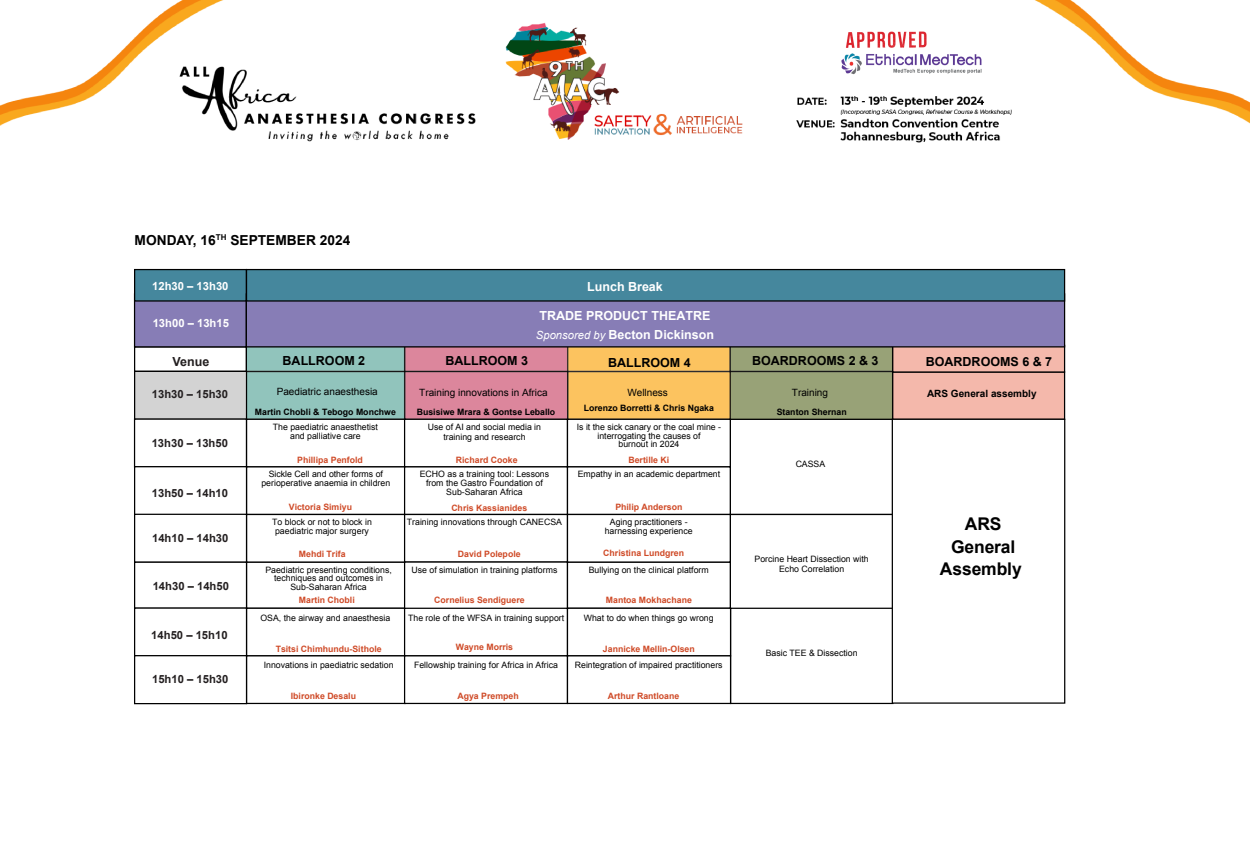
<style>
.page{position:relative;width:1250px;height:857px;background:#fff}
.page>*{position:absolute;margin:0;border:0;box-sizing:border-box;transform-origin:0 0}
.t1{font:700 17.5px/22.5px "Arial";letter-spacing:-.005em;color:#000;text-align:center}
.t2{font:700 13.75px "Arial";color:#000}
.t3{font:700 12.5px "Arial";color:#fff}
.t4{font:700 12.5px "Arial";color:#000}
.t5{font:700 12.5px "Arial";color:#231f20}
.t6{font:700 11.25px "Arial";color:#231f20}
.t7{font:700 11.25px "Arial";color:#fff}
.t8{font:10px "Arial";color:#000}
.t9{font:700 10px "Arial";color:#000}
.t10{font:8.75px/8.8px "Arial";color:#000;text-align:center}
.t11{font:700 8.75px "Arial";color:#cf4a27}
.t12{font:700 8.75px "Arial";color:#000}
.s1{font-weight:400;font-style:italic;font-size:11.25px}
</style>
<div class="page">
<div style="left:892px;top:371px;width:173px;height:49px;background:#f4b8ab;border:1px solid #000"></div>
<div style="left:892px;top:344px;width:173px;height:28px;background:#f4b8ab"></div>
<div style="left:730px;top:513px;width:163px;height:97px;border:1px solid #000"></div>
<div style="left:731px;top:608px;width:162px;height:95px;background:#fff"></div>
<div style="left:730px;top:607px;width:163px;height:96px;border:1px solid #000"></div>
<div style="left:246px;top:561px;width:160px;height:47px;border:1px solid #000"></div>
<div style="left:730px;top:371px;width:163px;height:48px;background:#98a277"></div>
<div style="left:730px;top:371px;width:163px;height:49px;border:1px solid #000"></div>
<div style="left:568px;top:371px;width:162px;height:48px;background:#fcc35f"></div>
<div style="left:567px;top:371px;width:164px;height:49px;border:1px solid #000"></div>
<svg style="left:246px;top:345px;width:159px;height:27px;background:#8bbbb4"></svg>
<div style="left:405px;top:346px;width:163px;height:25px;background:#dc869c"></div>
<div style="left:568px;top:346px;width:162px;height:25px;background:#fcc35f"></div>
<div style="left:567px;top:345px;width:164px;height:27px;border:1px solid #231f20"></div>
<div style="left:730px;top:346px;width:163px;height:25px;background:#98a277"></div>
<div style="left:730px;top:345px;width:163px;height:27px;border:1px solid #000"></div>
<div style="left:246px;top:371px;width:159px;height:48px;background:#91c4bc"></div>
<div style="left:246px;top:371px;width:159px;height:49px;border:1px solid #000"></div>
<div style="left:405px;top:371px;width:163px;height:48px;background:#dc869c"></div>
<div style="left:404px;top:371px;width:164px;height:49px;border:1px solid #000"></div>
<div style="left:246px;top:418px;width:160px;height:49px;border:1px solid #000"></div>
<div style="left:246px;top:466px;width:160px;height:49px;border:1px solid #000"></div>
<div style="left:246px;top:513px;width:160px;height:49px;border:1px solid #000"></div>
<div style="left:246px;top:607px;width:160px;height:49px;border:1px solid #000"></div>
<div style="left:246px;top:655px;width:160px;height:48px;border:1px solid #000"></div>
<div style="left:404px;top:418px;width:164px;height:49px;border:1px solid #000"></div>
<div style="left:404px;top:466px;width:164px;height:49px;border:1px solid #000"></div>
<div style="left:404px;top:513px;width:164px;height:49px;border:1px solid #000"></div>
<div style="left:404px;top:561px;width:164px;height:49px;border:1px solid #000"></div>
<div style="left:405px;top:608px;width:162px;height:47px;background:#fff"></div>
<div style="left:404px;top:607px;width:164px;height:49px;border:1px solid #000"></div>
<div style="left:404px;top:655px;width:164px;height:48px;border:1px solid #000"></div>
<div style="left:567px;top:418px;width:164px;height:49px;border:1px solid #000"></div>
<div style="left:567px;top:466px;width:164px;height:49px;border:1px solid #000"></div>
<div style="left:567px;top:561px;width:164px;height:47px;border:1px solid #000"></div>
<div style="left:567px;top:607px;width:164px;height:49px;border:1px solid #000"></div>
<div style="left:567px;top:655px;width:164px;height:48px;border:1px solid #000"></div>
<div style="left:135px;top:371px;width:112px;height:48px;background:#d3d3d3"></div>
<div style="left:134px;top:370px;width:113px;height:50px;border:1px solid #000"></div>
<div style="left:892px;top:418px;width:173px;height:285px;border:1px solid #000"></div>
<div style="left:567px;top:513px;width:164px;height:49px;border:1px solid #000"></div>
<div style="left:134px;top:418px;width:113px;height:49px;border:1px solid #000"></div>
<div style="left:134px;top:466px;width:113px;height:49px;border:1px solid #000"></div>
<div style="left:134px;top:513px;width:113px;height:49px;border:1px solid #000"></div>
<div style="left:134px;top:561px;width:113px;height:47px;border:1px solid #000"></div>
<div style="left:134px;top:607px;width:113px;height:49px;border:1px solid #000"></div>
<div style="left:134px;top:654px;width:113px;height:50px;border:1px solid #000"></div>
<img style="left:0;top:0;width:1250px;height:143px">
<div style="left:134px;top:293px;width:113px;height:54px;background:#877db6;border:1px solid #000"></div>
<div style="left:134px;top:269px;width:113px;height:32px;background:#45879d;border:1px solid #000"></div>
<div style="left:246px;top:293px;width:819px;height:54px;background:#877db6;border:1px solid #000"></div>
<div style="left:246px;top:269px;width:819px;height:32px;background:#45879d;border:1px solid #000"></div>
<h2 class="t2" style="left:135px;top:231px;width:217px">MONDAY, 16<sup>TH</sup> SEPTEMBER 2024</h2>
<p class="t7" style="left:152px;top:278px;width:78px">12h30 – 13h30</p>
<p class="t7" style="left:153px;top:315px;width:78px">13h00 – 13h15</p>
<h3 class="t3" style="left:587px;top:278px;width:77px">Lunch Break</h3>
<h3 class="t3" style="left:536px;top:326px;width:180px"><span class="s1">Sponsored by</span> Becton Dickinson</h3>
<h3 class="t3" style="left:540px;top:307px;width:172px">TRADE PRODUCT THEATRE</h3>
<h3 class="t5" style="left:173px;top:353px;width:38px">Venue</h3>
<p class="t6" style="left:152px;top:386px;width:78px">13h30 – 15h30</p>
<p class="t6" style="left:152px;top:436px;width:78px">13h30 – 13h50</p>
<p class="t6" style="left:152px;top:485px;width:78px">13h50 – 14h10</p>
<p class="t6" style="left:152px;top:530px;width:78px">14h10 – 14h30</p>
<p class="t6" style="left:153px;top:578px;width:78px">14h30 – 14h50</p>
<p class="t6" style="left:151px;top:627px;width:78px">14h50 – 15h10</p>
<p class="t6" style="left:152px;top:671px;width:78px">15h10 – 15h30</p>
<h3 class="t4" style="left:283px;top:352px;width:84px">BALLROOM 2</h3>
<h3 class="t4" style="left:445px;top:352px;width:84px">BALLROOM 3</h3>
<h3 class="t4" style="left:608px;top:354px;width:84px">BALLROOM 4</h3>
<h3 class="t4" style="left:752px;top:352px;width:128px">BOARDROOMS 2 &amp; 3</h3>
<h3 class="t4" style="left:926px;top:353px;width:128px">BOARDROOMS 6 &amp; 7</h3>
<p class="t8" style="left:277px;top:385px;width:103px">Paediatric anaesthesia</p>
<p class="t8" style="left:419px;top:385px;width:130px">Training innovations in Africa</p>
<p class="t8" style="left:627px;top:385px;width:42px">Wellness</p>
<p class="t8" style="left:792px;top:385px;width:38px">Training</p>
<p class="t12" style="left:255px;top:406px;width:142px">Martin Chobli &amp; Tebogo Monchwe</p>
<p class="t11" style="left:297px;top:453px;width:67px">Phillipa Penfold</p>
<p class="t11" style="left:289px;top:500px;width:65px">Victoria Simiyu</p>
<p class="t10" style="left:273px;top:422px;width:107px">The paediatric anaesthetist and palliative care</p>
<p class="t10" style="left:261px;top:469px;width:130px">Sickle Cell and other forms of perioperative anaemia in children</p>
<p class="t10" style="left:272px;top:518px;width:101px">To block or not to block in paediatric major surgery</p>
<p class="t10" style="left:265px;top:565px;width:128px">Paediatric presenting conditions, techniques and outcomes in<br>Sub-Saharan Africa</p>
<p class="t10" style="left:260px;top:613px;width:131px">OSA, the airway and anaesthesia</p>
<p class="t10" style="left:264px;top:660px;width:131px">Innovations in paediatric sedation</p>
<p class="t11" style="left:299px;top:548px;width:48px">Mehdi Trifa</p>
<p class="t11" style="left:299px;top:594px;width:57px">Martin Chobli</p>
<p class="t11" style="left:276px;top:643px;width:107px">Tsitsi Chimhundu-Sithole</p>
<p class="t12" style="left:417px;top:406px;width:140px">Busisiwe Mrara &amp; Gontse Leballo</p>
<p class="t12" style="left:584px;top:401px;width:132px">Lorenzo Borretti &amp; Chris Ngaka</p>
<p class="t12" style="left:777px;top:406px;width:72px">Stanton Shernan</p>
<p class="t10" style="left:428px;top:422px;width:115px;line-height:10px">Use of AI and social media in training and research</p>
<p class="t10" style="left:420px;top:469px;width:131px">ECHO as a training tool: Lessons from the Gastro Foundation of<br>Sub-Saharan Africa</p>
<p class="t10" style="left:407px;top:518px;width:157px">Training innovations through CANECSA</p>
<p class="t10" style="left:412px;top:565px;width:147px">Use of simulation in training platforms</p>
<p class="t10" style="left:408px;top:613px;width:158px">The role of the WFSA in training support</p>
<p class="t11" style="left:456px;top:453px;width:63px">Richard Cooke</p>
<p class="t11" style="left:451px;top:501px;width:77px">Chris Kassianides</p>
<p class="t11" style="left:458px;top:548px;width:64px">David Polepole</p>
<p class="t11" style="left:434px;top:594px;width:92px">Cornelius Sendiguere</p>
<p class="t11" style="left:456px;top:640px;width:59px">Wayne Morris</p>
<p class="t10" style="left:414px;top:660px;width:145px">Fellowship training for Africa in Africa</p>
<p class="t10" style="left:577px;top:422px;width:146px">Is it the sick canary or the coal mine - interrogating the causes of<br>burnout in 2024</p>
<p class="t10" style="left:578px;top:469px;width:144px">Empathy in an academic department</p>
<p class="t11" style="left:628px;top:453px;width:42px">Bertille Ki</p>
<p class="t11" style="left:615px;top:500px;width:69px">Philip Anderson</p>
<p class="t11" style="left:603px;top:546px;width:82px">Christina Lundgren</p>
<p class="t11" style="left:606px;top:594px;width:88px">Mantoa Mokhachane</p>
<p class="t10" style="left:605px;top:518px;width:90px">Aging practitioners - harnessing experience</p>
<p class="t10" style="left:589px;top:565px;width:122px">Bullying on the clinical platform</p>
<p class="t10" style="left:584px;top:613px;width:131px">What to do when things go wrong</p>
<p class="t10" style="left:575px;top:660px;width:149px">Reintegration of impaired practitioners</p>
<p class="t11" style="left:603px;top:643px;width:93px">Jannicke Mellin-Olsen</p>
<p class="t10" style="left:796px;top:459px;width:31px">CASSA</p>
<p class="t10" style="left:755px;top:554px;width:116px;line-height:10px">Porcine Heart Dissection with<br>Echo Correlation</p>
<p class="t10" style="left:766px;top:648px;width:93px">Basic TEE &amp; Dissection</p>
<p class="t11" style="left:291px;top:689px;width:67px">Ibironke Desalu</p>
<p class="t11" style="left:457px;top:689px;width:63px">Agya Prempeh</p>
<p class="t11" style="left:608px;top:689px;width:73px">Arthur Rantloane</p>
<p class="t9" style="left:927px;top:387px;width:111px">ARS General assembly</p>
<h1 class="t1" style="left:940px;top:513px;width:83px">ARS<br>General<br>Assembly</h1>
</div>
